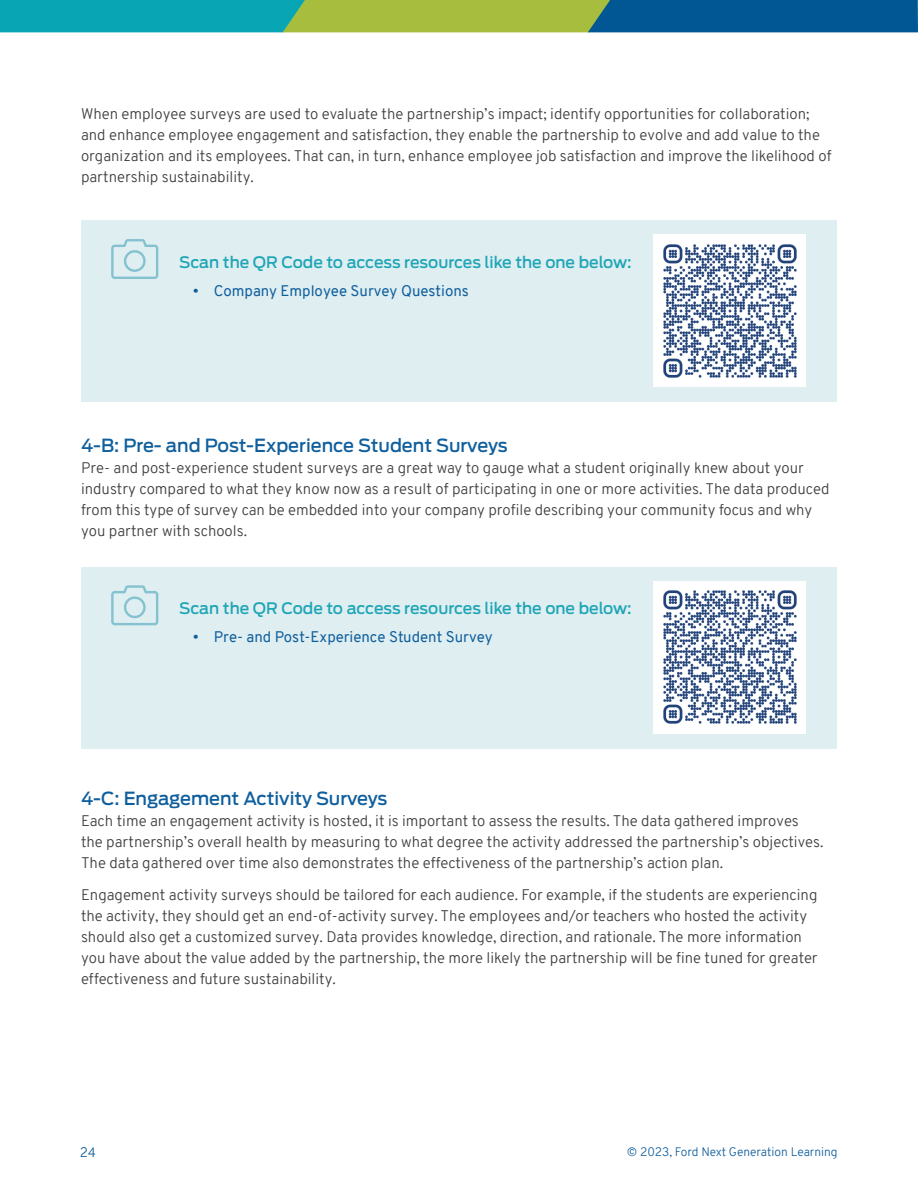
<style>
.page{position:relative;width:918px;height:1188px;background:#fff}
.page>*{position:absolute;margin:0;border:0;box-sizing:border-box;transform-origin:0 0}
.HEADER_II{font:500 18px "Antenna";color:#105f9d}
.HEADER_II-2{font:500 15.75px "Antenna";color:#1ea5b6}
.BODY_1{font:300 15px/21px "Overpass";color:#3e3e3f}
.t1{font:15px "Overpass";color:#105f9d}
.t2{font:300 13.5px "Overpass";color:#105f9d}
.t3{font:300 12px "Overpass";color:#105f9d}
</style>
<div class="page">
<svg style="left:0;top:0;width:918px;height:32px;background:#399281"></svg>
<div style="left:81px;top:221px;width:756px;height:181px;background:#dfeef1"></div>
<div style="left:653px;top:235px;width:153px;height:152px;background:#fff"></div>
<img style="left:663px;top:244px;width:134px;height:134px">
<svg style="left:111px;top:239px;width:47px;height:40px"></svg>
<div style="left:81px;top:567px;width:756px;height:181px;background:#dfeef1"></div>
<div style="left:653px;top:581px;width:153px;height:152px;background:#fff"></div>
<img style="left:663px;top:590px;width:134px;height:134px">
<svg style="left:111px;top:585px;width:47px;height:40px"></svg>
<p class="BODY_1" style="left:81px;top:104px;width:752px">When employee surveys are used to evaluate the partnership’s impact; identify opportunities for collaboration; and enhance employee engagement and satisfaction, they enable the partnership to evolve and add value to the organization and its employees. That can, in turn, enhance employee job satisfaction and improve the likelihood of partnership sustainability.</p>
<p class="HEADER_II-2" style="left:179px;top:253px;width:454px">Scan the QR Code to access resources like the one below:</p>
<p class="t1" style="left:193px;top:280px;width:278px">• Company Employee Survey Questions</p>
<p class="HEADER_II" style="left:81px;top:435px;width:428px">4-B: Pre- and Post-Experience Student Surveys</p>
<p class="BODY_1" style="left:81px;top:457px;width:750px">Pre- and post-experience student surveys are a great way to gauge what a student originally knew about your industry compared to what they know now as a result of participating in one or more activities. The data produced from this type of survey can be embedded into your company profile describing your community focus and why you partner with schools.</p>
<p class="HEADER_II-2" style="left:179px;top:599px;width:454px">Scan the QR Code to access resources like the one below:</p>
<p class="t1" style="left:193px;top:626px;width:301px">• Pre- and Post-Experience Student Survey</p>
<p class="HEADER_II" style="left:81px;top:788px;width:308px">4-C: Engagement Activity Surveys</p>
<p class="BODY_1" style="left:81px;top:811px;width:744px">Each time an engagement activity is hosted, it is important to assess the results. The data gathered improves the partnership’s overall health by measuring to what degree the activity addressed the partnership’s objectives.<br>The data gathered over time also demonstrates the effectiveness of the partnership’s action plan.</p>
<p class="BODY_1" style="left:81px;top:885px;width:738px">Engagement activity surveys should be tailored for each audience. For example, if the students are experiencing the activity, they should get an end-of-activity survey. The employees and/or teachers who hosted the activity should also get a customized survey. Data provides knowledge, direction, and rationale. The more information you have about the value added by the partnership, the more likely the partnership will be fine tuned for greater effectiveness and future sustainability.</p>
<p class="t2" style="left:80px;top:1143px;width:17px">24</p>
<p class="t3" style="left:627px;top:1143px;width:212px">© 2023, Ford Next Generation Learning</p>
</div>
